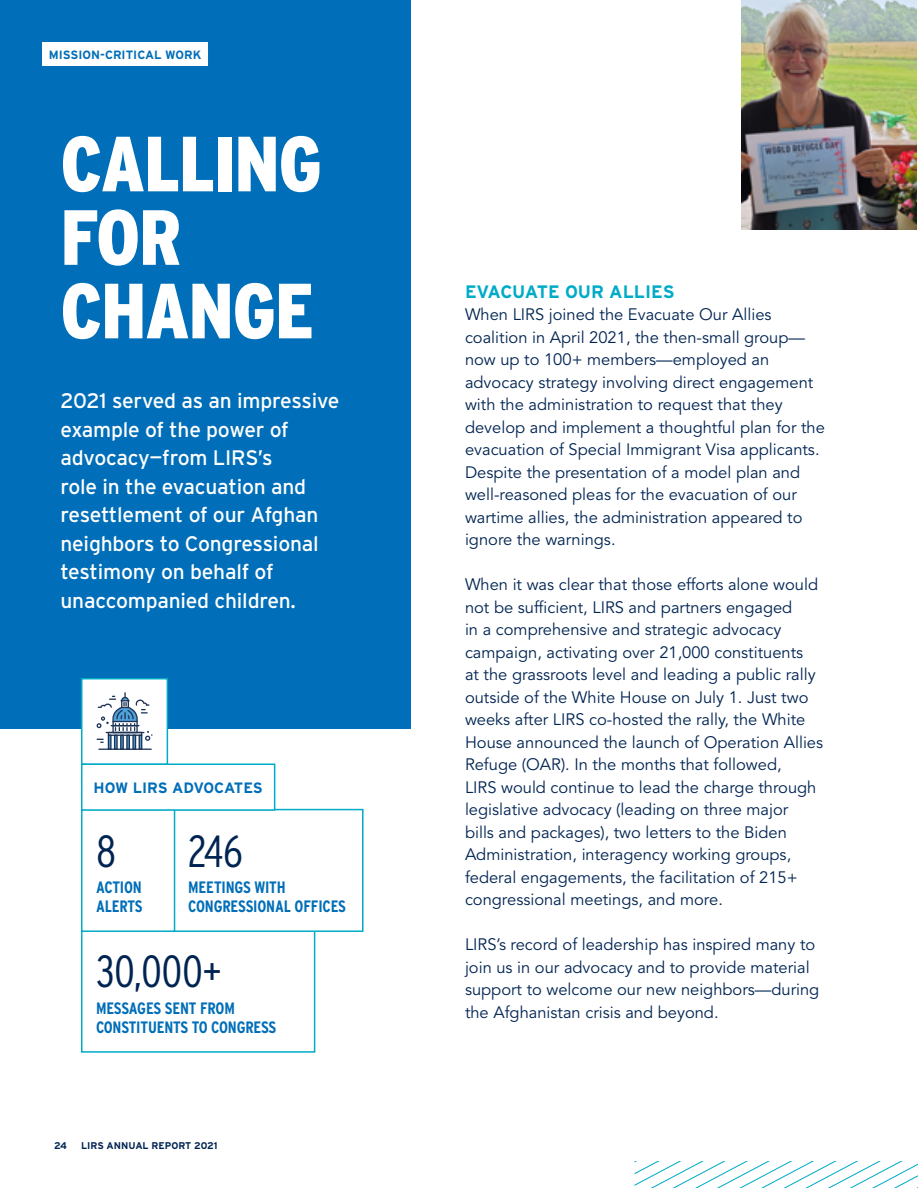
<style>
.page{position:relative;width:918px;height:1188px;background:#fff}
.page>*{position:absolute;margin:0;border:0;box-sizing:border-box;transform-origin:0 0}
.A-Head_XL{font:900 condensed 78px/73.5px "Interstate";letter-spacing:-.015em;color:#fff}
.Stats_Number_Large{font:300 condensed 45px "Interstate";letter-spacing:-.01em;color:#002452}
.Quote_small{font:21px/28.5px "Interstate";letter-spacing:-.01em;color:#fff}
.B-head{font:700 18px "Interstate";letter-spacing:-.005em;color:#00abc7}
.Body_Copy{font:16.5px/22.5px "Avenir LT Std";color:#002452}
.Caption_head{font:700 condensed 16.5px/19.5px "Interstate";letter-spacing:-.01em;color:#006eb8}
.B-head-2{font:700 15px "Interstate";color:#006eb8}
.Tag{font:700 12px "Interstate";color:#006eb8}
.t1{font:700 9.75px "Interstate";color:#002452}
</style>
<div class="page">
<div style="left:0;top:0;width:410px;height:729px;background:#006eb8"></div>
<img style="left:741px;top:0;width:176px;height:230px">
<div style="left:41px;top:41px;width:168px;height:26px;background:#fff"></div>
<div style="left:40px;top:40px;width:170px;height:28px;border:2px solid #006eb8"></div>
<svg style="left:634px;top:1161px;width:284px;height:27px"></svg>
<svg style="left:81px;top:808px;width:283px;height:245px"></svg>
<div style="left:81px;top:678px;width:87px;height:87px;background:#fff;border:2px solid #00abc7"></div>
<hr style="left:98px;top:749px;width:54px;height:1px;background:#1d3355">
<svg style="left:96px;top:692px;width:57px;height:57px"></svg>
<div style="left:81px;top:764px;width:194px;height:47px;border:2px solid #00abc7"></div>
<p class="Tag" style="left:49px;top:47px;width:154px">MISSION-CRITICAL WORK</p>
<p class="A-Head_XL" style="left:60px;top:127px;width:263px">CALLING<br>FOR<br>CHANGE</p>
<p class="Quote_small" style="left:60px;top:386px;width:281px">2021 served as an impressive example of the power of advocacy—from LIRS’s<br>role in the evacuation and resettlement of our Afghan neighbors to Congressional testimony on behalf of unaccompanied children.</p>
<p class="B-head-2" style="left:94px;top:779px;width:171px">HOW LIRS ADVOCATES</p>
<p class="Stats_Number_Large" style="left:96px;top:823px;width:22px">8</p>
<p class="Caption_head" style="left:96px;top:877px;width:48px">ACTION<br>ALERTS</p>
<p class="Stats_Number_Large" style="left:188px;top:823px;width:56px">246</p>
<p class="Caption_head" style="left:188px;top:877px;width:159px">MEETINGS WITH<br>CONGRESSIONAL OFFICES</p>
<p class="Stats_Number_Large" style="left:96px;top:944px;width:127px">30,000+</p>
<p class="Caption_head" style="left:96px;top:998px;width:182px">MESSAGES SENT FROM<br>CONSTITUENTS TO CONGRESS</p>
<p class="t1" style="left:54px;top:1139px;width:14px">24</p>
<p class="t1" style="left:81px;top:1139px;width:138px">LIRS ANNUAL REPORT 2021</p>
<p class="B-head" style="left:465px;top:281px;width:211px">EVACUATE OUR ALLIES</p>
<p class="Body_Copy" style="left:465px;top:304px;width:361px">When LIRS joined the Evacuate Our Allies coalition in April 2021, the then-small group— now up to 100+ members—employed an advocacy strategy involving direct engagement with the administration to request that they develop and implement a thoughtful plan for the evacuation of Special Immigrant Visa applicants.<br>Despite the presentation of a model plan and well-reasoned pleas for the evacuation of our wartime allies, the administration appeared to ignore the warnings.</p>
<p class="Body_Copy" style="left:465px;top:574px;width:360px">When it was clear that those efforts alone would not be sufficient, LIRS and partners engaged<br>in a comprehensive and strategic advocacy campaign, activating over 21,000 constituents<br>at the grassroots level and leading a public rally outside of the White House on July 1. Just two weeks after LIRS co-hosted the rally, the White House announced the launch of Operation Allies Refuge (OAR). In the months that followed,<br>LIRS would continue to lead the charge through legislative advocacy (leading on three major<br>bills and packages), two letters to the Biden Administration, interagency working groups, federal engagements, the facilitation of 215+ congressional meetings, and more.</p>
<p class="Body_Copy" style="left:465px;top:934px;width:356px">LIRS’s record of leadership has inspired many to join us in our advocacy and to provide material support to welcome our new neighbors—during the Afghanistan crisis and beyond.</p>
</div>
